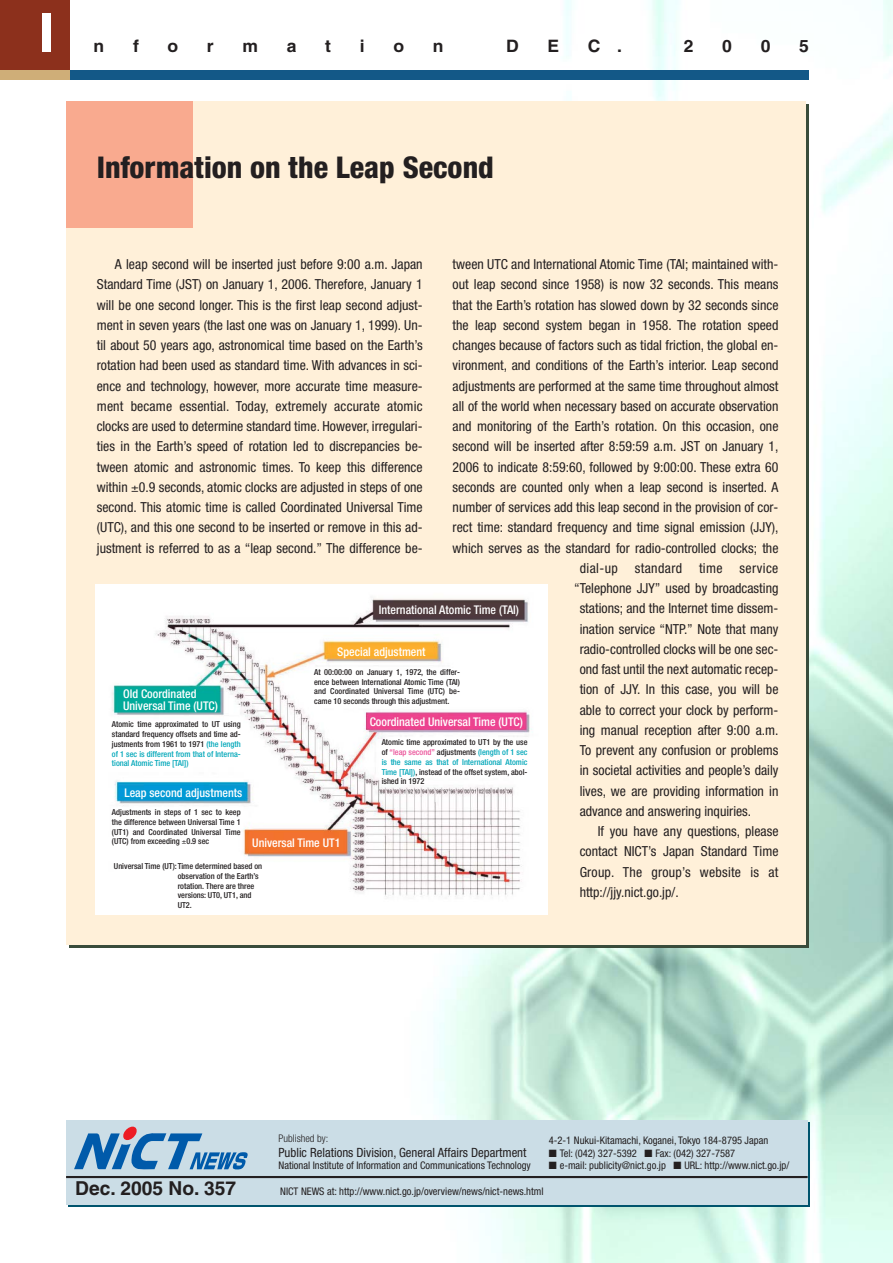
<style>
.page{position:relative;width:893px;height:1263px;background:#fff}
.page>*{position:absolute;margin:0;border:0;box-sizing:border-box;transform-origin:0 0}
.t1{font:700 53.55px "Helvetica";color:#fff}
.t2{font:800 condensed 30px "Helvetica Neue";color:#231f20}
.t3{font:700 19.2px "Helvetica";color:#231f20}
.t4{font:700 17.1px "Helvetica";color:#231f20}
.t5{font:condensed 13.8px/20.2px "Helvetica Neue";color:#231f20;text-align:justify}
.t6{font:condensed 13.8px "Helvetica Neue";letter-spacing:.03em;color:#231f20}
.t7{font:condensed 12.75px "Helvetica Neue";color:#231f20}
.t8{font:500 condensed 12px/12px "Helvetica Neue";color:#fff}
.t9{font:condensed 10.5px "Helvetica Neue";color:#231f20}
.t10{font:300 condensed 10.5px "Helvetica Neue";color:#231f20}
.t11{font:500 condensed 8.25px/9.8px "Helvetica Neue";color:#231f20;text-align:justify}
.s1{color:#00a7b9}
.s2{color:#eb5299}
</style>
<div class="page">
<img style="left:250px;top:0;width:642px;height:1263px">
<div style="left:66px;top:101px;width:739px;height:843px;background:#fff0d9"></div>
<div style="left:69px;top:70px;width:739px;height:10px;background:#135887"></div>
<div style="left:0;top:70px;width:70px;height:10px;background:#cfae78"></div>
<div style="left:0;top:0;width:70px;height:70px;background:#8c301c"></div>
<div style="left:66px;top:101px;width:127px;height:127px;background:#f9aa8f"></div>
<img style="left:96px;top:585px;width:451px;height:330px">
<div style="left:69px;top:1123px;width:741px;height:84px;background:#00546d"></div>
<div style="left:66px;top:1120px;width:741px;height:85px;background:#cbdde6"></div>
<svg style="left:74px;top:1127px;width:174px;height:43px"></svg>
<hr style="left:66px;top:1176px;width:741px;height:2px;background:#231f20">
<svg style="left:182px;top:841px;width:4px;height:3px"></svg>
<h1 class="t1" style="left:39px;top:14px;width:17px">I</h1>
<p class="t4" style="left:94px;top:40px;width:12px">n</p>
<p class="t4" style="left:133px;top:40px;width:7px">f</p>
<p class="t4" style="left:167px;top:40px;width:12px">o</p>
<p class="t4" style="left:207px;top:40px;width:8px">r</p>
<p class="t4" style="left:242px;top:40px;width:17px">m</p>
<p class="t4" style="left:287px;top:40px;width:11px">a</p>
<p class="t4" style="left:325px;top:40px;width:7px">t</p>
<p class="t4" style="left:360px;top:40px;width:6px">i</p>
<p class="t4" style="left:393px;top:40px;width:12px">o</p>
<p class="t4" style="left:433px;top:40px;width:12px">n</p>
<p class="t4" style="left:506px;top:40px;width:14px">D</p>
<p class="t4" style="left:547px;top:40px;width:13px">E</p>
<p class="t4" style="left:588px;top:40px;width:36px">C .</p>
<p class="t4" style="left:683px;top:40px;width:11px">2</p>
<p class="t4" style="left:722px;top:40px;width:11px">0</p>
<p class="t4" style="left:760px;top:40px;width:11px">0</p>
<p class="t4" style="left:799px;top:40px;width:11px">5</p>
<h2 class="t2" style="left:97px;top:156px;width:398px">Information on the Leap Second</h2>
<p class="t5" style="left:97px;top:255px;width:327px;text-indent:18px">A leap second will be inserted just before 9:00 a.m. Japan Standard Time (JST) on January 1, 2006. Therefore, January 1 will be one second longer. This is the first leap second adjust&shy;ment in seven years (the last one was on January 1, 1999). Un&shy;til about 50 years ago, astronomical time based on the Earth’s rotation had been used as standard time. With advances in sci&shy;ence and technology, however, more accurate time measure&shy;ment became essential. Today, extremely accurate atomic clocks are used to determine standard time. However, irregulari&shy;ties in the Earth’s speed of rotation led to discrepancies be&shy;tween atomic and astronomic times. To keep this difference within 0.9 seconds, atomic clocks are adjusted in steps of one second. This atomic time is called Coordinated Universal Time (UTC), and this one second to be inserted or remove in this ad&shy;justment is referred to as a “leap second.” The difference be-</p>
<p class="t5" style="left:452px;top:255px;width:327px">tween UTC and International Atomic Time (TAI; maintained with-</p>
<p class="t5" style="left:452px;top:276px;width:327px">out leap second since 1958) is now 32 seconds. This means</p>
<p class="t5" style="left:452px;top:296px;width:327px">that the Earth’s rotation has slowed down by 32 seconds since</p>
<p class="t5" style="left:452px;top:316px;width:327px">the leap second system began in 1958. The rotation speed</p>
<p class="t5" style="left:452px;top:336px;width:327px">changes because of factors such as tidal friction, the global en-</p>
<p class="t5" style="left:452px;top:357px;width:327px">vironment, and conditions of the Earth’s interior. Leap second</p>
<p class="t5" style="left:452px;top:377px;width:327px">adjustments are performed at the same time throughout almost</p>
<p class="t5" style="left:452px;top:397px;width:327px">all of the world when necessary based on accurate observation</p>
<p class="t5" style="left:452px;top:417px;width:327px">and monitoring of the Earth’s rotation. On this occasion, one</p>
<p class="t5" style="left:452px;top:438px;width:327px">second will be inserted after 8:59:59 a.m. JST on January 1,</p>
<p class="t5" style="left:452px;top:458px;width:327px">2006 to indicate 8:59:60, followed by 9:00:00. These extra 60</p>
<p class="t5" style="left:452px;top:478px;width:327px">seconds are counted only when a leap second is inserted. A</p>
<p class="t5" style="left:452px;top:498px;width:327px">number of services add this leap second in the provision of cor-</p>
<p class="t5" style="left:452px;top:519px;width:327px">rect time: standard frequency and time signal emission (JJY),</p>
<p class="t5" style="left:452px;top:539px;width:327px">which serves as the standard for radio-controlled clocks; the</p>
<p class="t6" style="left:579px;top:563px;width:200px">dial-up standard time service</p>
<p class="t5" style="left:574px;top:579px;width:206px">“Telephone JJY” used by broadcasting</p>
<p class="t5" style="left:579px;top:600px;width:200px">stations; and the Internet time dissem-</p>
<p class="t5" style="left:579px;top:620px;width:200px">ination service “NTP.” Note that many</p>
<p class="t5" style="left:579px;top:640px;width:200px">radio-controlled clocks will be one sec-</p>
<p class="t5" style="left:579px;top:660px;width:200px">ond fast until the next automatic recep-</p>
<p class="t5" style="left:579px;top:681px;width:200px">tion of JJY. In this case, you will be</p>
<p class="t5" style="left:579px;top:701px;width:200px">able to correct your clock by perform-</p>
<p class="t5" style="left:579px;top:721px;width:200px">ing manual reception after 9:00 a.m.</p>
<p class="t5" style="left:579px;top:741px;width:200px">To prevent any confusion or problems</p>
<p class="t5" style="left:579px;top:762px;width:200px">in societal activities and people’s daily</p>
<p class="t5" style="left:579px;top:782px;width:200px">lives, we are providing information in</p>
<p class="t5" style="left:579px;top:802px;width:173px">advance and answering inquiries.</p>
<p class="t5" style="left:597px;top:822px;width:182px">If you have any questions, please</p>
<p class="t5" style="left:579px;top:843px;width:200px">contact NICT’s Japan Standard Time</p>
<p class="t5" style="left:579px;top:863px;width:200px">Group. The group’s website is at</p>
<p class="t5" style="left:579px;top:883px;width:100px">http://jjy.nict.go.jp/.</p>
<p class="t8" style="left:378px;top:605px;width:142px">International Atomic Time (TAI)</p>
<p class="t8" style="left:337px;top:646px;width:90px">Special adjustment</p>
<p class="t11" style="left:314px;top:668px;width:147px">At 00:00:00 on January 1, 1972, the differ&shy;ence between International Atomic Time (TAI) and Coordinated Universal Time (UTC) be&shy;came 10 seconds through this adjustment.</p>
<p class="t8" style="left:123px;top:689px;width:96px">Old Coordinated<br>Universal Time (UTC)</p>
<p class="t11" style="left:112px;top:720px;width:130px">Atomic time approximated to UT using standard frequency offsets and time ad&shy;justments from 1961 to 1971 <span class="s1">(the length of 1 sec is different from that of Interna&shy;tional Atomic Time [TAI])</span></p>
<p class="t8" style="left:124px;top:787px;width:119px">Leap second adjustments</p>
<p class="t8" style="left:369px;top:716px;width:155px">Coordinated Universal Time (UTC)</p>
<p class="t11" style="left:381px;top:738px;width:147px">Atomic time approximated to UT1 by the use of <span class="s2">“leap second”</span> adjustments <span class="s1">(length of 1 sec is the same as that of International Atomic Time [TAI])</span>, instead of the offset system, abol&shy;ished in 1972</p>
<p class="t11" style="left:112px;top:808px;width:130px">Adjustments in steps of 1 sec to keep the difference between Universal Time 1 (UT1) and Coordinated Universal Time (UTC) from exceeding 0.9 sec</p>
<p class="t11" style="left:178px;top:862px;width:86px;text-align:left;text-indent:-64px">Universal Time (UT):Time determined based on observation of the Earth’s rotation. There are three versions: UT0, UT1, and<br>UT2.</p>
<p class="t8" style="left:252px;top:838px;width:90px">Universal Time UT1</p>
<h3 class="t3" style="left:75px;top:1181px;width:162px">Dec. 2005 No. 357</h3>
<p class="t10" style="left:278px;top:1134px;width:51px">Published by:</p>
<p class="t7" style="left:278px;top:1148px;width:249px">Public Relations Division, General Affairs Department</p>
<p class="t9" style="left:278px;top:1162px;width:254px">National Institute of Information and Communications Technology</p>
<p class="t9" style="left:548px;top:1136px;width:221px">4-2-1 Nukui-Kitamachi, Koganei, Tokyo 184-8795 Japan</p>
<p class="t9" style="left:548px;top:1149px;width:188px">■ Tel: (042) 327-5392 ■ Fax: (042) 327-7587</p>
<p class="t9" style="left:548px;top:1162px;width:242px">■ e-mail: publicity@nict.go.jp ■ URL: http://www.nict.go.jp/</p>
<p class="t9" style="left:280px;top:1188px;width:265px">NICT NEWS at: http://www.nict.go.jp/overview/news/nict-news.html</p>
</div>
